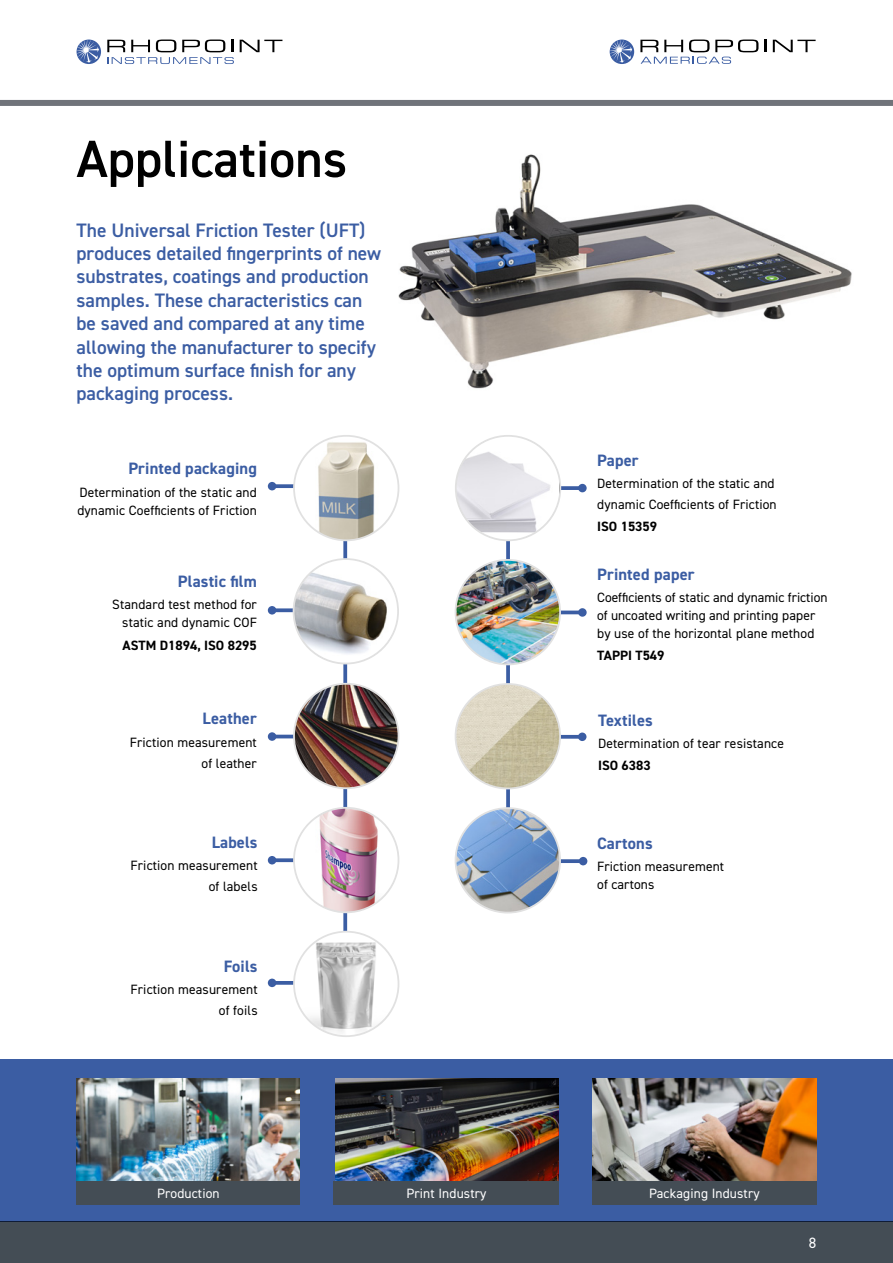
<style>
.page{position:relative;width:893px;height:1263px;background:#fff}
.page>*{position:absolute;margin:0;border:0;box-sizing:border-box;transform-origin:0 0}
.t1{font:600 52.5px "DIN2014";color:#000}
.t2{font:600 19.5px/23.4px "DIN2014";color:#3b5da3}
.t3{font:700 16.5px "DIN2014";letter-spacing:.01em;color:#3b5da3}
.t4{font:15px "DIN2014";color:#fff}
.t5{font:13.5px/18px "DIN2014";letter-spacing:.01em;color:#000}
.t6{font:700 13.5px "DIN2014";color:#000}
.t7{font:13.5px "DIN2014";letter-spacing:.01em;color:#fff}
</style>
<div class="page">
<svg style="left:240px;top:40px;width:42px;height:12px"></svg>
<svg style="left:107px;top:40px;width:127px;height:24px"></svg>
<svg style="left:77px;top:40px;width:24px;height:24px"></svg>
<svg style="left:77px;top:40px;width:22px;height:23px"></svg>
<svg style="left:764px;top:40px;width:2px;height:12px"></svg>
<svg style="left:773px;top:40px;width:43px;height:12px"></svg>
<svg style="left:610px;top:40px;width:24px;height:24px"></svg>
<svg style="left:610px;top:40px;width:22px;height:23px"></svg>
<svg style="left:640px;top:40px;width:118px;height:24px"></svg>
<img style="left:398px;top:154px;width:454px;height:235px">
<svg style="left:343px;top:541px;width:4px;height:390px"></svg>
<svg style="left:276px;top:858px;width:17px;height:4px"></svg>
<div style="left:268px;top:856px;width:8px;height:8px;background:#3b5da3;border-radius:50%"></div>
<svg style="left:276px;top:981px;width:17px;height:4px"></svg>
<div style="left:268px;top:978px;width:8px;height:9px;background:#3b5da3;border-radius:50%"></div>
<hr style="left:272px;top:735px;width:95px;height:3px;background:#3b5da3">
<div style="left:268px;top:732px;width:8px;height:9px;background:#3b5da3;border-radius:50%"></div>
<svg style="left:276px;top:484px;width:17px;height:4px"></svg>
<div style="left:268px;top:482px;width:8px;height:8px;background:#3b5da3;border-radius:50%"></div>
<svg style="left:276px;top:608px;width:17px;height:4px"></svg>
<div style="left:268px;top:606px;width:8px;height:8px;background:#3b5da3;border-radius:50%"></div>
<img style="left:294px;top:436px;width:104px;height:104px;border-radius:52px">
<div style="left:293px;top:435px;width:106px;height:106px;border:2px solid #e1e1e1;border-radius:50%"></div>
<img style="left:296px;top:932px;width:100px;height:104px">
<div style="left:293px;top:931px;width:106px;height:106px;border:2px solid #e1e1e1;border-radius:50%"></div>
<img style="left:296px;top:684px;width:102px;height:104px">
<div style="left:293px;top:683px;width:106px;height:106px;border:2px solid #e1e1e1;border-radius:50%"></div>
<img style="left:294px;top:559px;width:104px;height:104px;border-radius:52px">
<div style="left:293px;top:558px;width:106px;height:106px;border:2px solid #e1e1e1;border-radius:50%"></div>
<img style="left:294px;top:808px;width:104px;height:104px;border-radius:52px">
<div style="left:293px;top:807px;width:106px;height:106px;border:2px solid #e1e1e1;border-radius:50%"></div>
<svg style="left:506px;top:541px;width:4px;height:266px"></svg>
<svg style="left:561px;top:486px;width:17px;height:4px"></svg>
<div style="left:578px;top:484px;width:9px;height:8px;background:#3b5da3;border-radius:50%"></div>
<svg style="left:561px;top:610px;width:17px;height:4px"></svg>
<div style="left:578px;top:608px;width:9px;height:9px;background:#3b5da3;border-radius:50%"></div>
<svg style="left:561px;top:735px;width:17px;height:4px"></svg>
<div style="left:578px;top:732px;width:8px;height:9px;background:#3b5da3;border-radius:50%"></div>
<svg style="left:561px;top:859px;width:18px;height:4px"></svg>
<div style="left:579px;top:857px;width:8px;height:8px;background:#3b5da3;border-radius:50%"></div>
<img style="left:456px;top:684px;width:104px;height:104px;border-radius:52px">
<div style="left:455px;top:683px;width:106px;height:106px;border:2px solid #e1e1e1;border-radius:50%"></div>
<img style="left:456px;top:808px;width:104px;height:104px;border-radius:52px">
<div style="left:455px;top:807px;width:106px;height:106px;border:2px solid #e1e1e1;border-radius:50%"></div>
<img style="left:456px;top:560px;width:104px;height:104px;border-radius:52px">
<div style="left:455px;top:559px;width:106px;height:106px;border:2px solid #e1e1e1;border-radius:50%"></div>
<img style="left:456px;top:436px;width:103px;height:104px">
<div style="left:455px;top:435px;width:106px;height:106px;border:2px solid #e1e1e1;border-radius:50%"></div>
<div style="left:0;top:1060px;width:893px;height:162px;background:#3b5da3"></div>
<img style="left:77px;top:1079px;width:222px;height:102px">
<img style="left:335px;top:1079px;width:224px;height:102px">
<img style="left:592px;top:1079px;width:224px;height:102px">
<div style="left:77px;top:1181px;width:223px;height:24px;background:#444d55"></div>
<div style="left:334px;top:1181px;width:225px;height:24px;background:#444d55"></div>
<div style="left:592px;top:1181px;width:224px;height:24px;background:#444d55"></div>
<div style="left:0;top:100px;width:893px;height:6px;background:#70737a"></div>
<div style="left:0;top:1221px;width:893px;height:42px;background:#444d55"></div>
<h1 class="t1" style="left:77px;top:134px;width:272px">Applications</h1>
<p class="t2" style="left:77px;top:219px;width:306px">The Universal Friction Tester (UFT) produces detailed fingerprints of new substrates, coatings and production samples. These characteristics can be saved and compared at any time allowing the manufacturer to specify the optimum surface finish for any packaging process.</p>
<p class="t3" style="left:128px;top:461px;width:130px">Printed packaging</p>
<p class="t5" style="left:77px;top:483px;width:181px">Determination of the static and dynamic Coefficients of Friction</p>
<p class="t3" style="left:178px;top:574px;width:80px">Plastic film</p>
<p class="t5" style="left:112px;top:596px;width:146px;text-align:right">Standard test method for static and dynamic COF</p>
<p class="t6" style="left:123px;top:639px;width:136px">ASTM D1894, ISO 8295</p>
<p class="t3" style="left:203px;top:711px;width:56px">Leather</p>
<p class="t5" style="left:130px;top:732px;width:129px;line-height:21px;text-align:right">Friction measurement of leather</p>
<p class="t3" style="left:212px;top:835px;width:47px">Labels</p>
<p class="t5" style="left:131px;top:856px;width:129px;line-height:21px;text-align:right">Friction measurement of labels</p>
<p class="t3" style="left:224px;top:958px;width:35px">Foils</p>
<p class="t5" style="left:131px;top:979px;width:129px;line-height:21px;text-align:right">Friction measurement of foils</p>
<p class="t3" style="left:597px;top:452px;width:43px">Paper</p>
<p class="t5" style="left:597px;top:473px;width:181px;line-height:21px">Determination of the static and dynamic Coefficients of Friction</p>
<p class="t6" style="left:597px;top:520px;width:61px">ISO 15359</p>
<p class="t3" style="left:597px;top:566px;width:99px">Printed paper</p>
<p class="t5" style="left:597px;top:589px;width:232px">Coefficients of static and dynamic friction of uncoated writing and printing paper by use of the horizontal plane method</p>
<p class="t6" style="left:597px;top:649px;width:69px">TAPPI T549</p>
<p class="t3" style="left:598px;top:712px;width:56px">Textiles</p>
<p class="t5" style="left:598px;top:735px;width:187px">Determination of tear resistance</p>
<p class="t6" style="left:598px;top:759px;width:54px">ISO 6383</p>
<p class="t3" style="left:597px;top:835px;width:57px">Cartons</p>
<p class="t5" style="left:597px;top:858px;width:129px">Friction measurement of cartons</p>
<p class="t7" style="left:157px;top:1187px;width:64px">Production</p>
<p class="t7" style="left:406px;top:1187px;width:82px">Print Industry</p>
<p class="t7" style="left:649px;top:1187px;width:112px">Packaging Industry</p>
<p class="t4" style="left:809px;top:1236px;width:9px">8</p>
</div>
